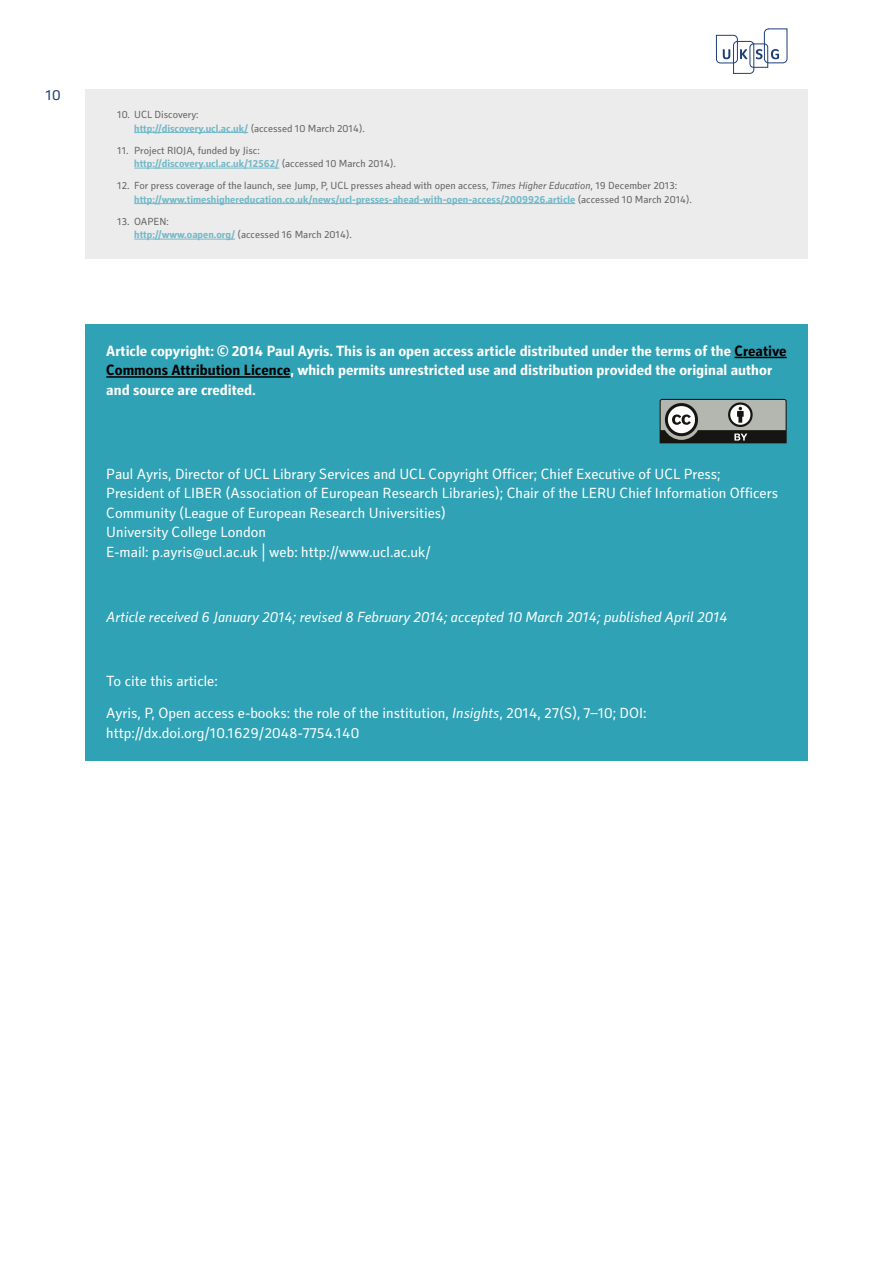
<style>
.page{position:relative;width:893px;height:1263px;background:#fff}
.page>*{position:absolute;margin:0;border:0;box-sizing:border-box;transform-origin:0 0}
.t1{font:15px/19.5px "Secca Std";color:#fff}
.t2{font:700 15px/19.5px "Secca Std";color:#fff}
.t3{font:italic 15px "Secca Std";color:#fff}
.t4{font:15px "Secca Std";color:#1d3e79}
.t5{font:10.5px/13.5px "Secca Std";color:#636362}
.s1{font-weight:700;color:#73b9c8}
.s2{font-style:italic}
.s3{color:#000}
</style>
<div class="page">
<svg style="left:716px;top:28px;width:71px;height:46px"></svg>
<div style="left:85px;top:89px;width:723px;height:170px;background:#ececec"></div>
<hr style="left:134px;top:132px;width:114px;height:1px;background:#73b9c8">
<hr style="left:134px;top:168px;width:145px;height:1px;background:#73b9c8">
<hr style="left:134px;top:203px;width:441px;height:1px;background:#73b9c8">
<hr style="left:134px;top:239px;width:101px;height:1px;background:#73b9c8">
<div style="left:85px;top:324px;width:723px;height:436px;background:#2fa2b5"></div>
<hr style="left:735px;top:357px;width:52px;height:1px;background:#000">
<hr style="left:106px;top:376px;width:185px;height:2px;background:#000">
<svg style="left:660px;top:399px;width:127px;height:45px;background:#7f827d"></svg>
<p class="t4" style="left:46px;top:87px;width:17px">10</p>
<p class="t5" style="left:134px;top:108px;width:232px;text-indent:-17px">10. UCL Discovery:<br><span class="s1">http://discovery.ucl.ac.uk/</span> (accessed 10 March 2014).</p>
<p class="t5" style="left:134px;top:144px;width:263px;text-indent:-17px">11. Project RIOJA, funded by Jisc: <span class="s1">http://discovery.ucl.ac.uk/12562/</span> (accessed 10 March 2014).</p>
<p class="t5" style="left:134px;top:179px;width:559px;text-indent:-17px">12. For press coverage of the launch, see Jump, P, UCL presses ahead with open access, <span class="s2">Times Higher Education</span>, 19 December 2013: <span class="s1">http://www.timeshighereducation.co.uk/news/ucl-presses-ahead-with-open-access/2009926.article</span> (accessed 10 March 2014).</p>
<p class="t5" style="left:134px;top:215px;width:219px;text-indent:-17px">13. OAPEN:<br><span class="s1">http://www.oapen.org/</span> (accessed 16 March 2014).</p>
<p class="t2" style="left:106px;top:342px;width:682px">Article copyright: © 2014 Paul Ayris. This is an open access article distributed under the terms of the <span class="s3">Creative<br>Commons Attribution Licence</span>, which permits unrestricted use and distribution provided the original author and source are credited.</p>
<p class="t1" style="left:106px;top:465px;width:673px">Paul Ayris, Director of UCL Library Services and UCL Copyright Officer; Chief Executive of UCL Press; President of LIBER (Association of European Research Libraries); Chair of the LERU Chief Information Officers Community (League of European Research Universities)<br>University College London<br>E-mail: p.ayris@ucl.ac.uk | web: http://www.ucl.ac.uk/</p>
<p class="t3" style="left:106px;top:608px;width:623px">Article received 6 January 2014; revised 8 February 2014; accepted 10 March 2014; published April 2014</p>
<p class="t1" style="left:106px;top:665px;width:542px;line-height:32.2px">To cite this article:<br>Ayris, P, Open access e-books: the role of the institution, <span class="s2">Insights</span>, 2014, 27(S), 7–10; DOI:</p>
<p class="t1" style="left:106px;top:723px;width:254px">http://dx.doi.org/10.1629/2048-7754.140</p>
</div>
